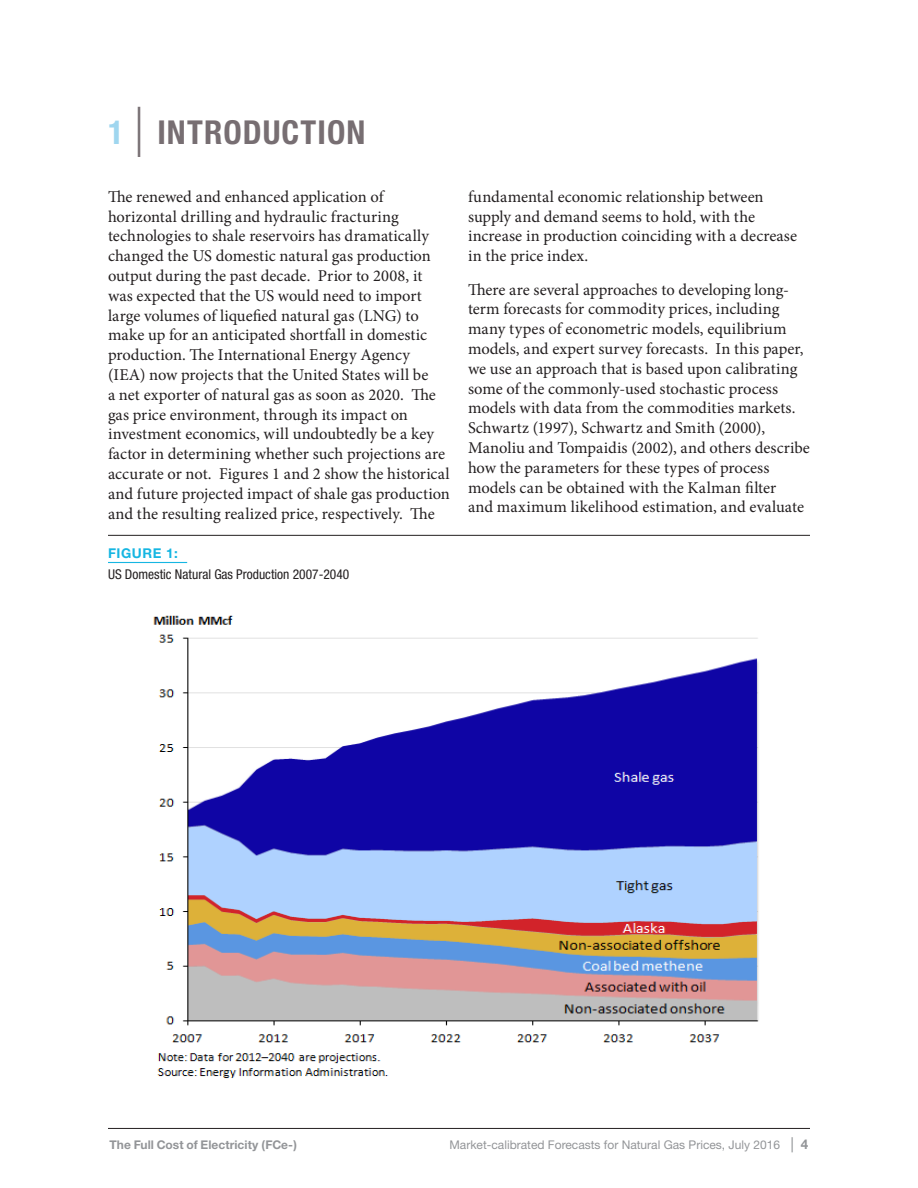
<style>
.page{position:relative;width:918px;height:1188px;background:#fff}
.page>*{position:absolute;margin:0;border:0;box-sizing:border-box;transform-origin:0 0}
.t1{font:700 condensed 33px "Helvetica Neue";letter-spacing:.035em;color:#776e72}
.t2{font:16.5px/19.8px "Minion Pro";color:#231f20}
.t3{font:condensed 13.5px "Helvetica Neue";color:#231f20}
.t4{font:700 13.5px "Helvetica Neue";letter-spacing:.04em;color:#16b6e2}
.t5{font:12px "Helvetica Neue";color:#939598}
.t6{font:700 12px "Helvetica Neue";color:#939598}
.s1{color:#9fd6ef}
.s2{font-weight:300;font-stretch:normal;font-size:67.5px}
.s3{font-weight:700;font-size:20.25px}
.s4{font-weight:700;font-size:13.5px}
</style>
<div class="page">
<hr style="left:108px;top:1128px;width:702px;height:1px;background:#231f20">
<img style="left:153px;top:615px;width:606px;height:464px">
<hr style="left:108px;top:562px;width:79px;height:1px;background:#16b6e2">
<hr style="left:108px;top:535px;width:702px;height:1px;background:#231f20">
<h1 class="t1" style="left:108px;top:112px;width:259px"><span class="s1">1</span> <span class="s2">|</span> INTRODUCTION</h1>
<p class="t2" style="left:108px;top:187px;width:343px">The renewed and enhanced application of horizontal drilling and hydraulic fracturing technologies to shale reservoirs has dramatically changed the US domestic natural gas production output during the past decade. Prior to 2008, it was expected that the US would need to import large volumes of liquefied natural gas (LNG) to make up for an anticipated shortfall in domestic production. The International Energy Agency (IEA) now projects that the United States will be<br>a net exporter of natural gas as soon as 2020. The gas price environment, through its impact on investment economics, will undoubtedly be a key factor in determining whether such projections are accurate or not. Figures 1 and 2 show the historical and future projected impact of shale gas production and the resulting realized price, respectively. The</p>
<p class="t2" style="left:468px;top:187px;width:331px">fundamental economic relationship between supply and demand seems to hold, with the increase in production coinciding with a decrease in the price index.</p>
<p class="t2" style="left:468px;top:279px;width:343px">There are several approaches to developing long&shy;term forecasts for commodity prices, including many types of econometric models, equilibrium models, and expert survey forecasts. In this paper, we use an approach that is based upon calibrating some of the commonly-used stochastic process models with data from the commodities markets.<br>Schwartz (1997), Schwartz and Smith (2000), Manoliu and Tompaidis (2002), and others describe how the parameters for these types of process models can be obtained with the Kalman filter<br>and maximum likelihood estimation, and evaluate</p>
<p class="t4" style="left:108px;top:545px;width:72px">FIGURE 1:</p>
<p class="t3" style="left:108px;top:567px;width:243px">US Domestic Natural Gas Production 2007-2040</p>
<p class="t6" style="left:110px;top:1138px;width:189px">The Full Cost of Electricity (FCe-)</p>
<p class="t5" style="left:449px;top:1138px;width:361px">Market-calibrated Forecasts for Natural Gas Prices, July 2016 <span class="s3">|</span> <span class="s4">4</span></p>
</div>
